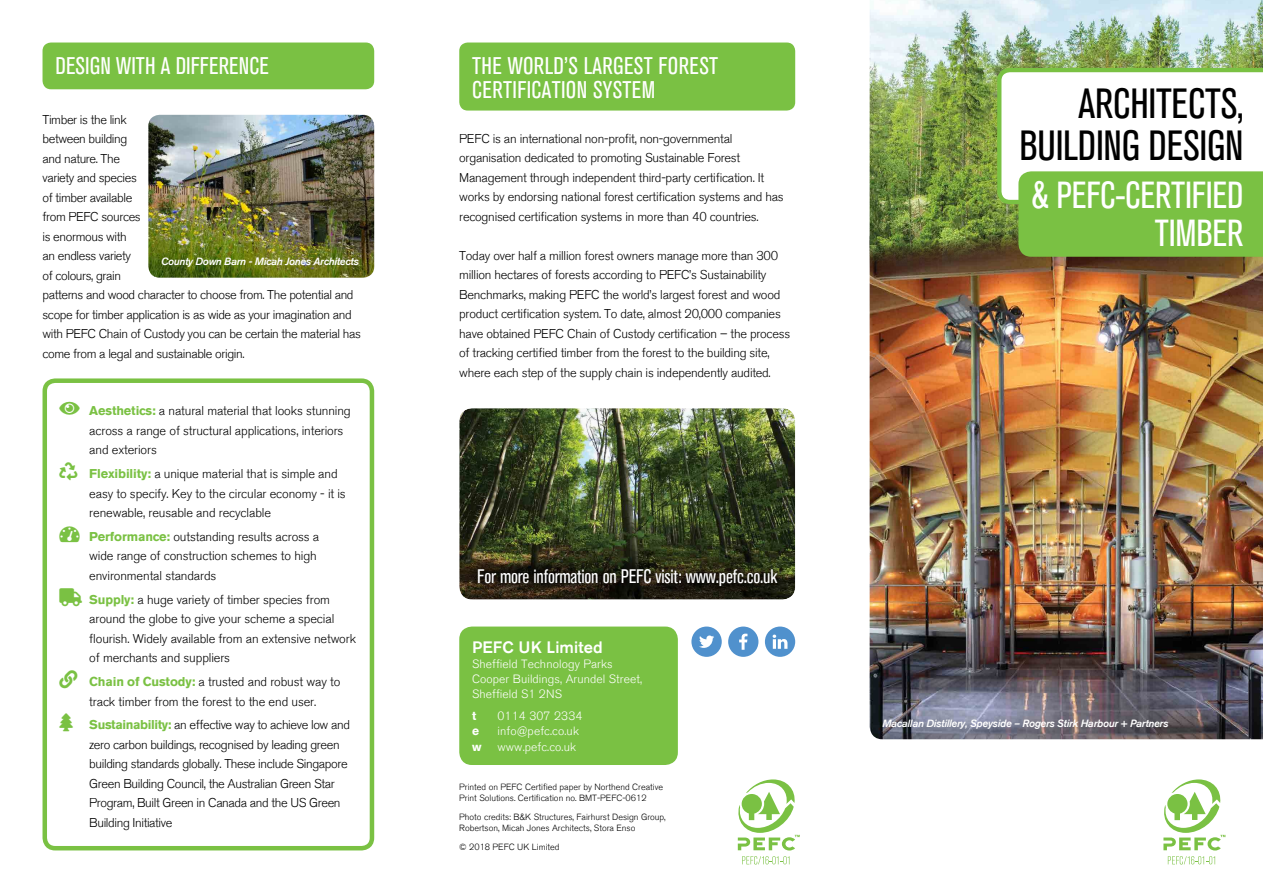
<style>
.page{position:relative;width:1263px;height:893px;background:#fff}
.page>*{position:absolute;margin:0;border:0;box-sizing:border-box;transform-origin:0 0}
.t1{font:condensed 42px/42px "Akzidenz Grotesk BE";letter-spacing:-.005em;color:#000;text-align:right}
.t2{font:condensed 37.5px/37.5px "Akzidenz Grotesk BE";letter-spacing:-.005em;color:#fff;text-align:right}
.t3{font:condensed 24px/24px "Akzidenz Grotesk BE";letter-spacing:.015em;color:#fff}
.t4{font:condensed 19.5px "Akzidenz Grotesk BE";letter-spacing:-.01em;color:#fff}
.t5{font:500 16.5px "Akzidenz Grotesk BE";letter-spacing:.01em;color:#fff}
.t6{font:300 12.75px/19.5px "Akzidenz Grotesk BE";letter-spacing:-.02em;color:#000}
.t7{font:300 12px/15.3px "Akzidenz Grotesk BE";letter-spacing:.01em;color:#fff}
.t8{font:700 12px "Akzidenz Grotesk BE";color:#fff}
.t9{font:italic 500 10.5px "Akzidenz Grotesk BE";letter-spacing:-.02em;color:#fff}
.t10{font:300 9px/10.8px "Akzidenz Grotesk BE";color:#000}
.s1{color:#7ac143}
.s2{font-weight:700;color:#7ac143}
.s3{font-size:43.5px}
</style>
<div class="page">
<div style="left:447px;top:397px;width:361px;height:204px;background:#000;opacity:.05"></div>
<img style="left:870px;top:272px;width:393px;height:467px">
<img style="left:870px;top:0;width:393px;height:272px">
<svg style="left:995px;top:66px;width:268px;height:191px"></svg>
<svg style="left:464px;top:556px;width:326px;height:43px;background:#242112"></svg>
<div style="left:691px;top:626px;width:31px;height:31px;background:#5091cd;border-radius:50%"></div>
<svg style="left:699px;top:635px;width:15px;height:13px"></svg>
<div style="left:728px;top:626px;width:30px;height:31px;background:#5091cd;border-radius:50%"></div>
<svg style="left:739px;top:634px;width:8px;height:16px"></svg>
<div style="left:765px;top:626px;width:30px;height:31px;background:#5091cd;border-radius:50%"></div>
<svg style="left:773px;top:635px;width:14px;height:14px"></svg>
<svg style="left:737px;top:779px;width:63px;height:71px"></svg>
<svg style="left:742px;top:856px;width:47px;height:8px"></svg>
<svg style="left:1163px;top:779px;width:62px;height:71px"></svg>
<svg style="left:1168px;top:856px;width:47px;height:8px"></svg>
<div style="left:459px;top:626px;width:219px;height:139px;background:#7ac143;border-radius:13px"></div>
<div style="left:43px;top:43px;width:331px;height:46px;background:#7ac143;border-radius:9px"></div>
<div style="left:459px;top:43px;width:336px;height:68px;background:#7ac143;border-radius:9px"></div>
<div style="left:43px;top:378px;width:331px;height:472px;border:4px solid #7ac143;border-radius:11px"></div>
<img style="left:148px;top:115px;width:226px;height:163px">
<h3 class="t3" style="left:55px;top:55px;width:215px">DESIGN WITH A DIFFERENCE</h3>
<h3 class="t3" style="left:472px;top:54px;width:247px">THE WORLD’S LARGEST FOREST<br>CERTIFICATION SYSTEM</h3>
<p class="t6" style="left:459px;top:129px;width:326px">PEFC is an international non-profit, non-governmental organisation dedicated to promoting Sustainable Forest Management through independent third-party certification. It works by endorsing national forest certification systems and has recognised certification systems in more than 40 countries.</p>
<p class="t6" style="left:459px;top:246px;width:332px">Today over half a million forest owners manage more than 300 million hectares of forests according to PEFC’s Sustainability Benchmarks, making PEFC the world’s largest forest and wood product certification system. To date, almost 20,000 companies have obtained PEFC Chain of Custody certification – the process of tracking certified timber from the forest to the building site, where each step of the supply chain is independently audited.</p>
<p class="t6" style="left:89px;top:402px;width:263px;text-indent:-30px"><span class="s1">■</span> <span class="s2">Aesthetics:</span> a natural material that looks stunning across a range of structural applications, interiors and exteriors</p>
<p class="t6" style="left:89px;top:464px;width:258px"><span class="s2">Flexibility:</span> a unique material that is simple and easy to specify. Key to the circular economy - it is renewable, reusable and recyclable</p>
<p class="t6" style="left:89px;top:527px;width:231px"><span class="s2">Performance:</span> outstanding results across a wide range of construction schemes to high environmental standards</p>
<p class="t6" style="left:89px;top:590px;width:268px"><span class="s2">Supply:</span> a huge variety of timber species from around the globe to give your scheme a special flourish. Widely available from an extensive network of merchants and suppliers</p>
<p class="t6" style="left:89px;top:672px;width:253px"><span class="s2">Chain of Custody:</span> a trusted and robust way to track timber from the forest to the end user.</p>
<p class="t6" style="left:89px;top:715px;width:262px"><span class="s2">Sustainability:</span> an effective way to achieve low and zero carbon buildings, recognised by leading green building standards globally. These include Singapore Green Building Council, the Australian Green Star Program, Built Green in Canada and the US Green Building Initiative</p>
<p class="t6" style="left:43px;top:110px;width:320px">Timber is the link<br>between building<br>and nature. The<br>variety and species<br>of timber available<br>from PEFC sources<br>is enormous with<br>an endless variety<br>of colours, grain<br>patterns and wood character to choose from. The potential and scope for timber application is as wide as your imagination and with PEFC Chain of Custody you can be certain the material has come from a legal and sustainable origin.</p>
<p class="t9" style="left:161px;top:255px;width:199px">County Down Barn - Micah Jones Architects</p>
<h3 class="t4" style="left:477px;top:565px;width:302px">For more information on PEFC visit: www.pefc.co.uk</h3>
<p class="t5" style="left:472px;top:637px;width:132px">PEFC UK Limited</p>
<p class="t7" style="left:472px;top:656px;width:172px">Sheffield Technology Parks<br>Cooper Buildings, Arundel Street,<br>Sheffield S1 2NS</p>
<p class="t8" style="left:472px;top:709px;width:6px">t</p>
<p class="t7" style="left:497px;top:708px;width:86px">0114 307 2334</p>
<p class="t8" style="left:472px;top:724px;width:8px">e</p>
<p class="t7" style="left:497px;top:724px;width:83px">info@pefc.co.uk</p>
<p class="t8" style="left:472px;top:739px;width:11px">w</p>
<p class="t7" style="left:497px;top:739px;width:80px">www.pefc.co.uk</p>
<p class="t10" style="left:459px;top:782px;width:205px">Printed on PEFC Certified paper by Northend Creative<br>Print Solutions. Certification no. BMT-PEFC-0612</p>
<p class="t10" style="left:459px;top:812px;width:208px">Photo credits: B&amp;K Structures, Fairhurst Design Group,<br>Robertson, Micah Jones Architects, Stora Enso</p>
<p class="t10" style="left:459px;top:842px;width:102px">© 2018 PEFC UK Limited</p>
<h1 class="t1" style="left:1019px;top:83px;width:226px">ARCHITECTS,<br>BUILDING DESIGN</h1>
<h2 class="t2" style="left:1032px;top:177px;width:213px"><span class="s3">&amp;</span> PEFC-CERTIFIED<br>TIMBER</h2>
<p class="t9" style="left:882px;top:717px;width:287px">Macallan Distillery, Speyside – Rogers Stirk Harbour + Partners</p>
</div>
